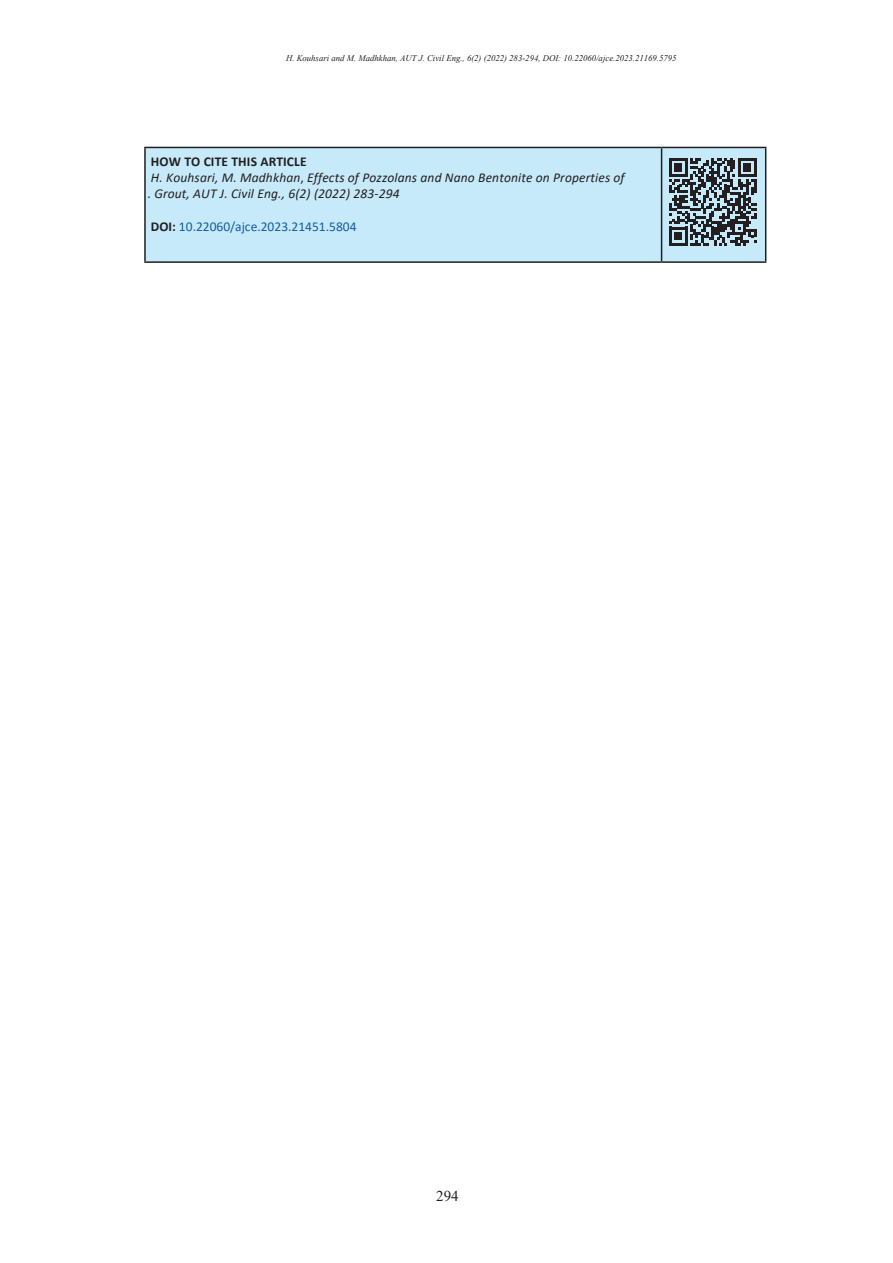
<style>
.page{position:relative;width:893px;height:1263px;background:#fff}
.page>*{position:absolute;margin:0;border:0;box-sizing:border-box;transform-origin:0 0}
.t1{font:15px "Times New Roman";color:#231f20}
.t2{font:italic 13.5px/16.2px "Calibri";letter-spacing:.01em;color:#231f20}
.t3{font:13.5px "Calibri";color:#175d9e}
.t4{font:italic 8.7px "Times New Roman";color:#231f20}
.s1{font-weight:700;font-style:normal}
.s2{font-style:normal}
.s3{font-weight:700;color:#231f20}
</style>
<div class="page">
<div style="left:146px;top:148px;width:619px;height:113px;background:#c6eafa"></div>
<hr style="left:144px;top:147px;width:518px;height:1px;background:#231f20">
<hr style="left:144px;top:148px;width:2px;height:113px;background:#231f20">
<hr style="left:662px;top:147px;width:104px;height:1px;background:#231f20">
<hr style="left:661px;top:148px;width:1px;height:113px;background:#231f20">
<hr style="left:765px;top:148px;width:1px;height:113px;background:#231f20">
<hr style="left:144px;top:261px;width:518px;height:2px;background:#231f20">
<hr style="left:662px;top:261px;width:104px;height:2px;background:#231f20">
<svg style="left:669px;top:158px;width:87px;height:87px;background:#69777e"></svg>
<p class="t4" style="left:286px;top:52px;width:392px">H. Kouhsari and M. Madhkhan, AUT J. Civil Eng., 6(2) (2022) 283-294, DOI: 10.22060/ajce.2023.21169.5795</p>
<p class="t2" style="left:148px;top:153px;width:478px"><span class="s1">HOW TO CITE THIS ARTICLE<br></span>H. Kouhsari, M. Madhkhan<span class="s2">,</span> Effects of Pozzolans and Nano Bentonite on Properties of . Grout, AUT J. Civil Eng., 6(2) (2022) 283-294</p>
<p class="t3" style="left:151px;top:217px;width:207px"><span class="s3">DOI:</span> 10.22060/ajce.2023.21451.5804</p>
<p class="t1" style="left:436px;top:1185px;width:24px">294</p>
</div>
